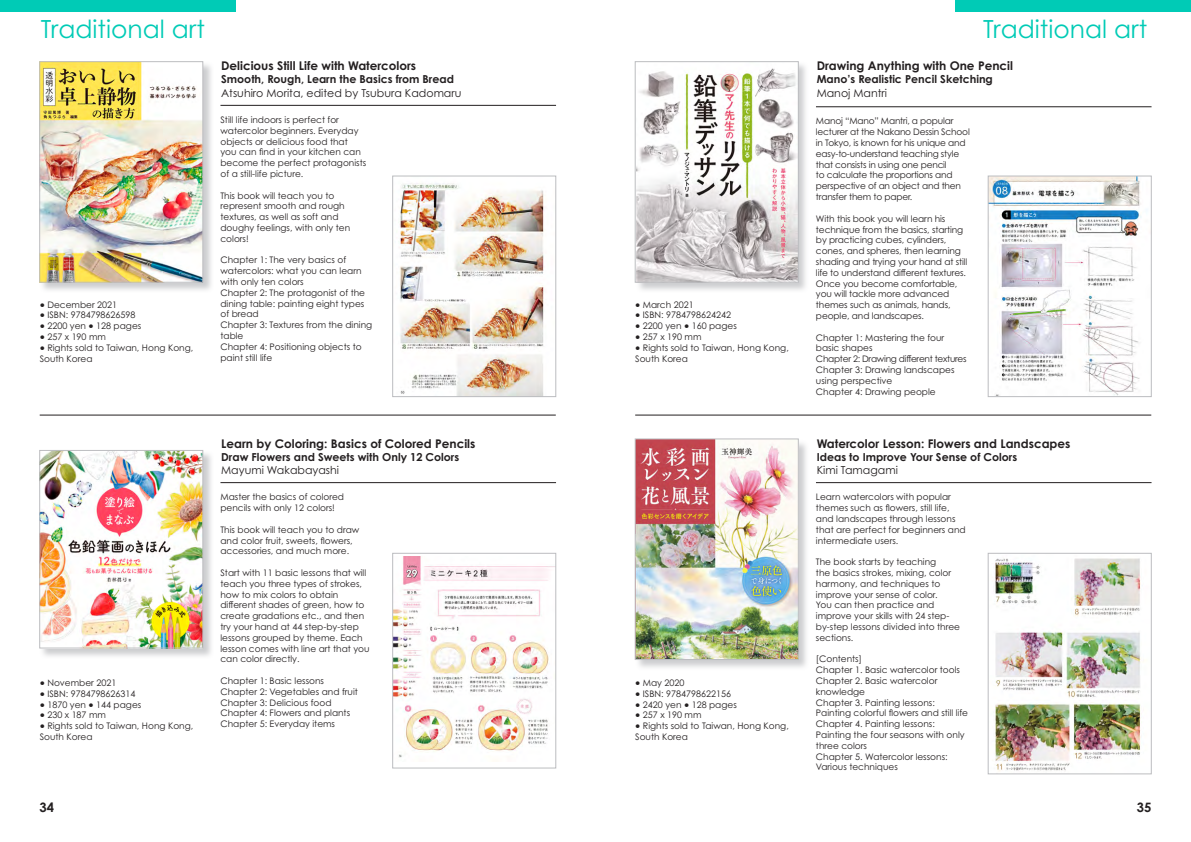
<style>
.page{position:relative;width:1191px;height:842px;background:#fff}
.page>*{position:absolute;margin:0;border:0;box-sizing:border-box;transform-origin:0 0}
.t1{font:25px "Century Gothic Pro";color:#00cbb6}
.t2{font:700 13px "Century Gothic Pro";color:#231f20}
.t3{font:700 12px "Century Gothic Pro";color:#231f20}
.t4{font:700 11px "Century Gothic Pro";color:#231f20}
.t5{font:11px "Century Gothic Pro";color:#231f20}
.t6{font:9px/10.8px "Century Gothic Pro";color:#231f20}
.t7{font:9px/10.8px "Century Gothic Pro";letter-spacing:-.02em;color:#231f20}
.s1{font-family:"Lucida Grande"}
</style>
<div class="page">
<div style="left:0;top:0;width:235px;height:11px;background:#00cbb6"></div>
<div style="left:635px;top:62px;width:174px;height:232px;background:#bcbdc0;opacity:.75"></div>
<img style="left:637px;top:63px;width:159px;height:217px">
<div style="left:635px;top:61px;width:163px;height:221px;border:1px solid #bcbdc0"></div>
<div style="left:635px;top:439px;width:174px;height:232px;background:#bcbdc0;opacity:.75"></div>
<img style="left:637px;top:441px;width:159px;height:217px">
<div style="left:635px;top:439px;width:163px;height:221px;border:1px solid #bcbdc0"></div>
<img style="left:990px;top:178px;width:157px;height:217px">
<div style="left:988px;top:176px;width:163px;height:221px;border:1px solid #bcbdc0"></div>
<hr style="left:635px;top:415px;width:516px;height:1px;background:#231f20">
<img style="left:995px;top:558px;width:147px;height:213px">
<div style="left:988px;top:553px;width:163px;height:221px;border:1px solid #bcbdc0"></div>
<hr style="left:816px;top:482px;width:335px;height:1px;background:#231f20">
<hr style="left:816px;top:107px;width:335px;height:1px;background:#231f20">
<div style="left:955px;top:0;width:236px;height:11px;background:#00cbb6"></div>
<div style="left:40px;top:62px;width:174px;height:232px;background:#bcbdc0;opacity:.75"></div>
<img style="left:41px;top:63px;width:160px;height:217px">
<div style="left:39px;top:61px;width:164px;height:221px;border:1px solid #bcbdc0"></div>
<img style="left:400px;top:183px;width:144px;height:212px">
<div style="left:392px;top:176px;width:164px;height:221px;border:1px solid #bcbdc0"></div>
<hr style="left:40px;top:415px;width:516px;height:1px;background:#231f20">
<div style="left:40px;top:450px;width:174px;height:209px;background:#bcbdc0;opacity:.75"></div>
<img style="left:41px;top:452px;width:160px;height:194px">
<div style="left:39px;top:450px;width:164px;height:198px;border:1px solid #bcbdc0"></div>
<img style="left:394px;top:556px;width:160px;height:202px">
<div style="left:392px;top:553px;width:164px;height:215px;border:1px solid #bcbdc0"></div>
<hr style="left:220px;top:482px;width:336px;height:1px;background:#231f20">
<hr style="left:220px;top:105px;width:336px;height:1px;background:#231f20">
<h1 class="t1" style="left:41px;top:14px;width:165px">Traditional art</h1>
<h1 class="t1" style="left:983px;top:14px;width:165px">Traditional art</h1>
<p class="t6" style="left:40px;top:299px;width:79px"><span class="s1">●</span> December 2021</p>
<p class="t6" style="left:40px;top:310px;width:97px"><span class="s1">●</span> ISBN: 9784798626598</p>
<p class="t6" style="left:40px;top:320px;width:103px"><span class="s1">●</span> 2200 yen <span class="s1">●</span> 128 pages</p>
<p class="t6" style="left:40px;top:331px;width:68px"><span class="s1">●</span> 257 x 190 mm</p>
<p class="t6" style="left:40px;top:342px;width:155px"><span class="s1">●</span> Rights sold to Taiwan, Hong Kong,<br>South Korea</p>
<h3 class="t3" style="left:221px;top:59px;width:196px">Delicious Still Life with Watercolors</h3>
<p class="t4" style="left:221px;top:73px;width:234px">Smooth, Rough, Learn the Basics from Bread</p>
<p class="t5" style="left:221px;top:86px;width:242px">Atsuhiro Morita, edited by Tsubura Kadomaru</p>
<p class="t6" style="left:220px;top:114px;width:147px">Still life indoors is perfect for watercolor beginners. Everyday objects or delicious food that<br>you can find in your kitchen can become the perfect protagonists of a still-life picture.</p>
<p class="t6" style="left:220px;top:190px;width:131px">This book will teach you to represent smooth and rough textures, as well as soft and doughy feelings, with only ten colors!</p>
<p class="t6" style="left:220px;top:255px;width:153px">Chapter 1: The very basics of watercolors: what you can learn with only ten colors<br>Chapter 2: The protagonist of the dining table: painting eight types of bread<br>Chapter 3: Textures from the dining table<br>Chapter 4: Positioning objects to paint still life</p>
<p class="t6" style="left:635px;top:299px;width:60px"><span class="s1">●</span> March 2021</p>
<p class="t6" style="left:635px;top:310px;width:97px"><span class="s1">●</span> ISBN: 9784798624242</p>
<p class="t6" style="left:635px;top:320px;width:103px"><span class="s1">●</span> 2200 yen <span class="s1">●</span> 160 pages</p>
<p class="t6" style="left:635px;top:331px;width:68px"><span class="s1">●</span> 257 x 190 mm</p>
<p class="t6" style="left:635px;top:342px;width:155px"><span class="s1">●</span> Rights sold to Taiwan, Hong Kong,<br>South Korea</p>
<h3 class="t3" style="left:816px;top:59px;width:198px">Drawing Anything with One Pencil</h3>
<p class="t4" style="left:816px;top:73px;width:178px">Mano’s Realistic Pencil Sketching</p>
<p class="t5" style="left:816px;top:86px;width:72px">Manoj Mantri</p>
<p class="t7" style="left:816px;top:116px;width:155px">Manoj “Mano” Mantri, a popular lecturer at the Nakano Dessin School in Tokyo, is known for his unique and easy-to-understand teaching style that consists in using one pencil<br>to calculate the proportions and perspective of an object and then transfer them to paper.</p>
<p class="t6" style="left:816px;top:213px;width:153px">With this book you will learn his technique from the basics, starting by practicing cubes, cylinders, cones, and spheres, then learning shading and trying your hand at still life to understand different textures.<br>Once you become comfortable, you will tackle more advanced themes such as animals, hands, people, and landscapes.</p>
<p class="t6" style="left:816px;top:332px;width:152px">Chapter 1: Mastering the four basic shapes<br>Chapter 2: Drawing different textures<br>Chapter 3: Drawing landscapes using perspective<br>Chapter 4: Drawing people</p>
<p class="t6" style="left:40px;top:677px;width:78px"><span class="s1">●</span> November 2021</p>
<p class="t6" style="left:40px;top:688px;width:97px"><span class="s1">●</span> ISBN: 9784798626314</p>
<p class="t6" style="left:40px;top:699px;width:103px"><span class="s1">●</span> 1870 yen <span class="s1">●</span> 144 pages</p>
<p class="t6" style="left:40px;top:710px;width:68px"><span class="s1">●</span> 230 x 187 mm</p>
<p class="t6" style="left:40px;top:720px;width:155px"><span class="s1">●</span> Rights sold to Taiwan, Hong Kong,<br>South Korea</p>
<h3 class="t3" style="left:221px;top:436px;width:256px">Learn by Coloring: Basics of Colored Pencils</h3>
<p class="t4" style="left:221px;top:450px;width:240px">Draw Flowers and Sweets with Only 12 Colors</p>
<p class="t5" style="left:221px;top:463px;width:119px">Mayumi Wakabayashi</p>
<p class="t6" style="left:220px;top:492px;width:125px">Master the basics of colored pencils with only 12 colors!</p>
<p class="t6" style="left:220px;top:524px;width:140px">This book will teach you to draw and color fruit, sweets, flowers, accessories, and much more.</p>
<p class="t6" style="left:220px;top:567px;width:151px">Start with 11 basic lessons that will teach you three types of strokes, how to mix colors to obtain different shades of green, how to create gradations etc., and then try your hand at 44 step-by-step lessons grouped by theme. Each lesson comes with line art that you can color directly.</p>
<p class="t6" style="left:220px;top:675px;width:139px">Chapter 1: Basic lessons<br>Chapter 2: Vegetables and fruit<br>Chapter 3: Delicious food<br>Chapter 4: Flowers and plants<br>Chapter 5: Everyday items</p>
<p class="t6" style="left:635px;top:677px;width:51px"><span class="s1">●</span> May 2020</p>
<p class="t6" style="left:635px;top:688px;width:97px"><span class="s1">●</span> ISBN: 9784798622156</p>
<p class="t6" style="left:635px;top:699px;width:103px"><span class="s1">●</span> 2420 yen <span class="s1">●</span> 128 pages</p>
<p class="t6" style="left:635px;top:710px;width:68px"><span class="s1">●</span> 257 x 190 mm</p>
<p class="t6" style="left:635px;top:720px;width:155px"><span class="s1">●</span> Rights sold to Taiwan, Hong Kong,<br>South Korea</p>
<h3 class="t3" style="left:816px;top:436px;width:255px">Watercolor Lesson: Flowers and Landscapes</h3>
<p class="t4" style="left:816px;top:450px;width:202px">Ideas to Improve Your Sense of Colors</p>
<p class="t5" style="left:816px;top:463px;width:83px">Kimi Tamagami</p>
<p class="t6" style="left:816px;top:492px;width:151px">Learn watercolors with popular themes such as flowers, still life, and landscapes through lessons that are perfect for beginners and intermediate users.</p>
<p class="t6" style="left:816px;top:556px;width:146px">The book starts by teaching<br>the basics strokes, mixing, color harmony, and techniques to improve your sense of color.<br>You can then practice and improve your skills with 24 step&shy;by-step lessons divided into three sections.</p>
<p class="t6" style="left:816px;top:654px;width:154px">[Contents]<br>Chapter 1. Basic watercolor tools<br>Chapter 2. Basic watercolor knowledge<br>Chapter 3. Painting lessons:<br>Painting colorful flowers and still life<br>Chapter 4. Painting lessons:<br>Painting the four seasons with only three colors<br>Chapter 5. Watercolor lessons:<br>Various techniques</p>
<h2 class="t2" style="left:40px;top:799px;width:16px">34</h2>
<h2 class="t2" style="left:1136px;top:799px;width:16px">35</h2>
</div>
